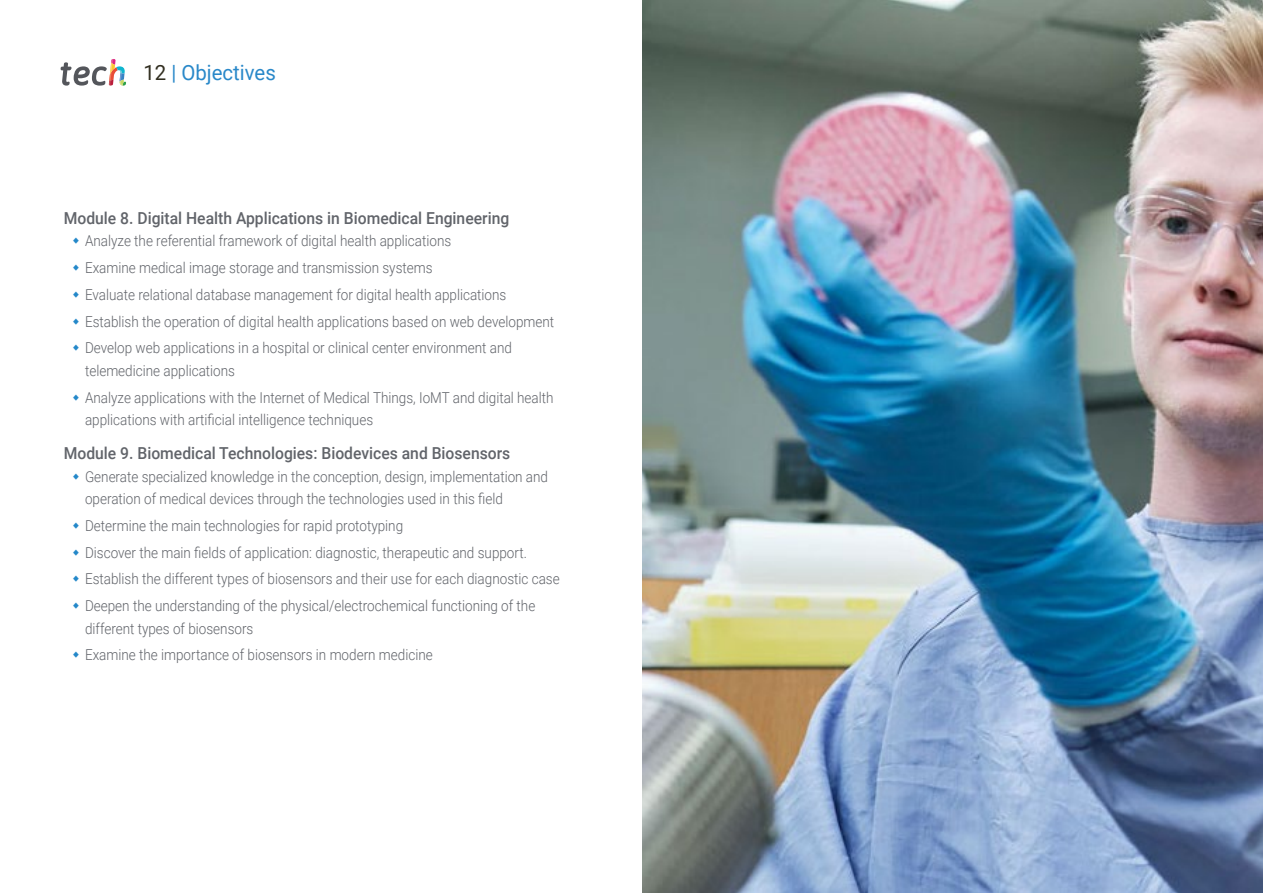
<style>
.page{position:relative;width:1263px;height:893px;background:#fff}
.page>*{position:absolute;margin:0;border:0;box-sizing:border-box;transform-origin:0 0}
.t1{font:21px "Roboto";color:#2988c9}
.t2{font:500 16.5px "Roboto";color:#61646a;scale:.95 1}
.t3{font:300 15px/26.7px "Roboto";color:#61646a;scale:.9 1}
.s1{color:#312e20}
</style>
<div class="page">
<svg style="left:61px;top:59px;width:65px;height:27px"></svg>
<img style="left:642px;top:0;width:621px;height:893px">
<h1 class="t1" style="left:144px;top:57px;width:134px"><span class="s1">12</span> | Objectives</h1>
<p class="t2" style="left:64px;top:206px;width:470px">Module 8. Digital Health Applications in Biomedical Engineering</p>
<p class="t3" style="left:85px;top:227px;width:523px">Analyze the referential framework of digital health applications<br>Examine medical image storage and transmission systems<br>Evaluate relational database management for digital health applications Establish the operation of digital health applications based on web development Develop web applications in a hospital or clinical center environment and</p>
<p class="t3" style="left:85px;top:357px;width:522px">telemedicine applications<br>Analyze applications with the Internet of Medical Things, IoMT and digital health</p>
<p class="t3" style="left:85px;top:406px;width:322px">applications with artificial intelligence techniques</p>
<p class="t2" style="left:64px;top:442px;width:472px">Module 9. Biomedical Technologies: Biodevices and Biosensors</p>
<p class="t3" style="left:85px;top:465px;width:516px;line-height:22.5px">Generate specialized knowledge in the conception, design, implementation and operation of medical devices through the technologies used in this field</p>
<p class="t3" style="left:85px;top:512px;width:529px">Determine the main technologies for rapid prototyping<br>Discover the main fields of application: diagnostic, therapeutic and support.<br>Establish the different types of biosensors and their use for each diagnostic case Deepen the understanding of the physical/electrochemical functioning of the</p>
<p class="t3" style="left:85px;top:614px;width:388px">different types of biosensors<br>Examine the importance of biosensors in modern medicine</p>
</div>
